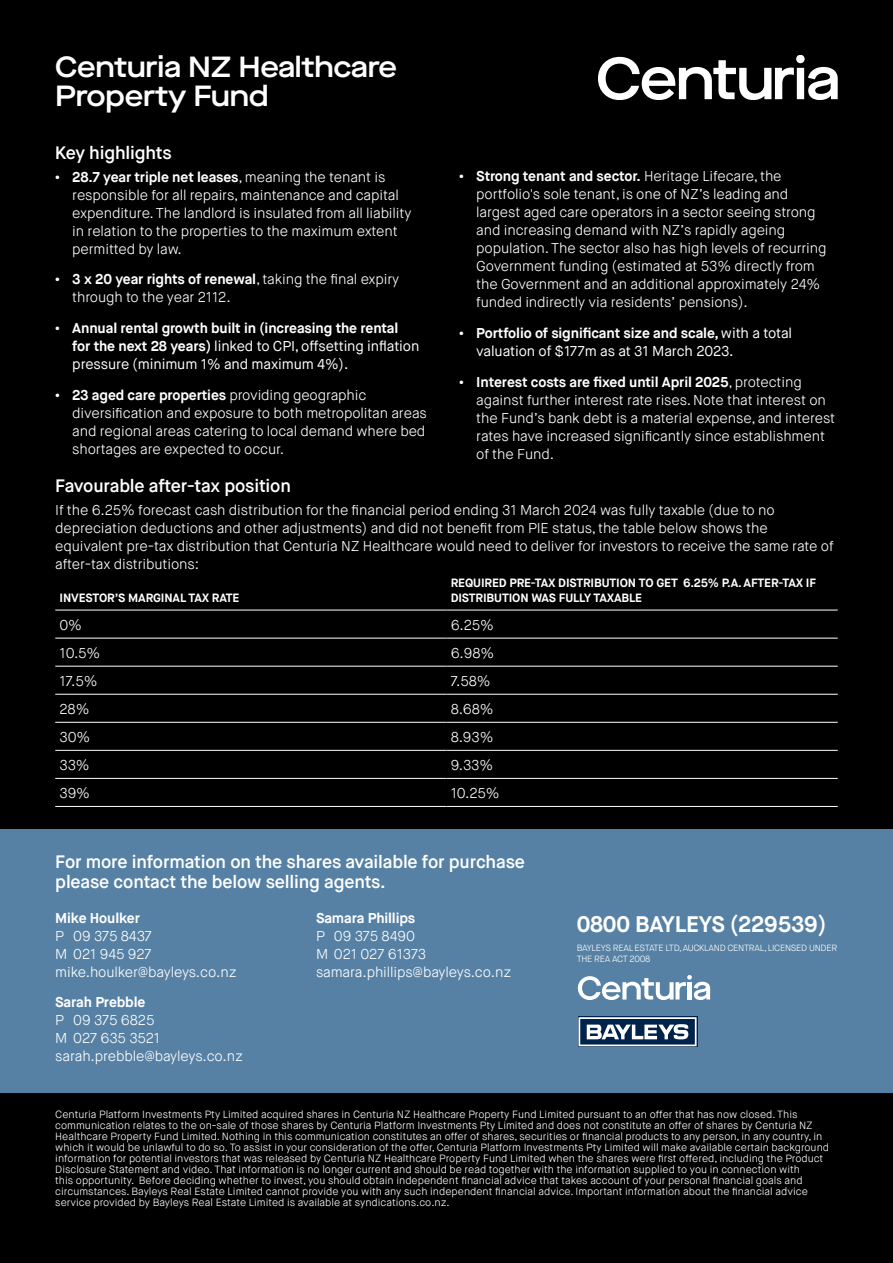
<style>
.page{position:relative;width:893px;height:1263px;background:#000}
.page>*{position:absolute;margin:0;border:0;box-sizing:border-box;transform-origin:0 0}
.t1{font:600 29.1px/28.5px "Maison Neue Extended";letter-spacing:-.01em;color:#fff}
.t2{font:700 22.5px "Maison Neue";letter-spacing:-.01em;color:#fff}
.t3{font:600 18px/19.5px "Maison Neue";letter-spacing:-.01em;color:#fff}
.t4{font:300 14.25px/18px "Maison Neue";letter-spacing:-.01em;color:#fff}
.t5{font:700 14.25px/18px "Maison Neue";letter-spacing:-.01em;color:#fff}
.t6{font:14.25px/18px "Maison Neue";letter-spacing:-.01em;color:#fff}
.t7{font:700 12px/15px "Maison Neue";letter-spacing:-.01em;color:#fff}
.t8{font:300 10.5px/10.9px "Maison Neue";color:#fff}
.t9{font:300 9px/10.8px "Maison Neue";letter-spacing:-.03em;color:#fff}
.s1{font-weight:700}
.s2{font-weight:400}
</style>
<div class="page">
<hr style="left:55px;top:610px;width:391px;height:1px;background:#fff">
<hr style="left:446px;top:610px;width:392px;height:1px;background:#fff">
<hr style="left:55px;top:638px;width:391px;height:1px;background:#fff">
<hr style="left:446px;top:638px;width:392px;height:1px;background:#fff">
<hr style="left:55px;top:666px;width:391px;height:1px;background:#fff">
<hr style="left:446px;top:666px;width:392px;height:1px;background:#fff">
<hr style="left:55px;top:694px;width:391px;height:1px;background:#fff">
<hr style="left:446px;top:694px;width:392px;height:1px;background:#fff">
<hr style="left:55px;top:722px;width:391px;height:1px;background:#fff">
<hr style="left:446px;top:722px;width:392px;height:1px;background:#fff">
<hr style="left:55px;top:750px;width:391px;height:1px;background:#fff">
<hr style="left:446px;top:750px;width:392px;height:1px;background:#fff">
<hr style="left:55px;top:778px;width:391px;height:1px;background:#fff">
<hr style="left:446px;top:778px;width:392px;height:1px;background:#fff">
<hr style="left:55px;top:806px;width:391px;height:1px;background:#fff">
<hr style="left:446px;top:806px;width:392px;height:1px;background:#fff">
<div style="left:0;top:829px;width:893px;height:263px;background:#5681a4"></div>
<svg style="left:578px;top:975px;width:132px;height:25px"></svg>
<svg style="left:578px;top:1016px;width:119px;height:31px"></svg>
<svg style="left:578px;top:1017px;width:119px;height:29px;background:#627790"></svg>
<svg style="left:796px;top:55px;width:9px;height:8px"></svg>
<svg style="left:598px;top:57px;width:240px;height:43px"></svg>
<h1 class="t1" style="left:55px;top:52px;width:343px">Centuria NZ Healthcare<br>Property Fund</h1>
<p class="t3" style="left:55px;top:143px;width:118px">Key highlights</p>
<p class="t4" style="left:72px;top:168px;width:341px;text-indent:-17px"><span class="s1">• 28.7 year triple net leases</span>, meaning the tenant is responsible for all repairs, maintenance and capital expenditure. The landlord is insulated from all liability in relation to the properties to the maximum extent permitted by law.</p>
<p class="t4" style="left:72px;top:270px;width:329px;text-indent:-17px"><span class="s1">• 3 x 20 year rights of renewal</span>, taking the final expiry through to the year 2112.</p>
<p class="t5" style="left:72px;top:319px;width:349px;text-indent:-17px">• Annual rental growth built in (increasing the rental for the next 28 years) <span class="s2">linked to CPI, offsetting inflation pressure (minimum 1% and maximum 4%).</span></p>
<p class="t4" style="left:72px;top:386px;width:356px;text-indent:-17px"><span class="s1">• 23 aged care properties</span> providing geographic diversification and exposure to both metropolitan areas and regional areas catering to local demand where bed shortages are expected to occur.</p>
<p class="t4" style="left:476px;top:168px;width:352px;text-indent:-17px"><span class="s1">• Strong tenant and sector.</span> Heritage Lifecare, the portfolio's sole tenant, is one of NZ’s leading and largest aged care operators in a sector seeing strong and increasing demand with NZ’s rapidly ageing population. The sector also has high levels of recurring Government funding (estimated at 53% directly from the Government and an additional approximately 24% funded indirectly via residents’ pensions).</p>
<p class="t6" style="left:476px;top:324px;width:317px;text-indent:-17px"><span class="s1">• Portfolio of significant size and scale,</span> with a total valuation of $177m as at 31 March 2023.</p>
<p class="t4" style="left:476px;top:373px;width:360px;text-indent:-17px"><span class="s1">• Interest costs are fixed until April 2025</span>, protecting against further interest rate rises. Note that interest on the Fund’s bank debt is a material expense, and interest rates have increased significantly since establishment of the Fund.</p>
<p class="t3" style="left:55px;top:477px;width:237px">Favourable after-tax position</p>
<p class="t4" style="left:55px;top:501px;width:780px">If the 6.25% forecast cash distribution for the financial period ending 31 March 2024 was fully taxable (due to no depreciation deductions and other adjustments) and did not benefit from PIE status, the table below shows the equivalent pre-tax distribution that Centuria NZ Healthcare would need to deliver for investors to receive the same rate of after-tax distributions:</p>
<p class="t7" style="left:60px;top:590px;width:181px">INVESTOR’S MARGINAL TAX RATE</p>
<p class="t7" style="left:451px;top:575px;width:367px">REQUIRED PRE-TAX DISTRIBUTION TO GET 6.25% P.A. AFTER-TAX IF<br>DISTRIBUTION WAS FULLY TAXABLE</p>
<p class="t4" style="left:60px;top:616px;width:24px">0%</p>
<p class="t4" style="left:451px;top:616px;width:45px">6.25%</p>
<p class="t4" style="left:60px;top:644px;width:42px">10.5%</p>
<p class="t4" style="left:451px;top:644px;width:45px">6.98%</p>
<p class="t4" style="left:60px;top:672px;width:39px">17.5%</p>
<p class="t4" style="left:451px;top:672px;width:41px">7.58%</p>
<p class="t4" style="left:60px;top:700px;width:31px">28%</p>
<p class="t4" style="left:451px;top:700px;width:44px">8.68%</p>
<p class="t4" style="left:60px;top:728px;width:32px">30%</p>
<p class="t4" style="left:451px;top:728px;width:44px">8.93%</p>
<p class="t4" style="left:60px;top:756px;width:32px">33%</p>
<p class="t4" style="left:451px;top:756px;width:44px">9.33%</p>
<p class="t4" style="left:60px;top:784px;width:32px">39%</p>
<p class="t4" style="left:451px;top:784px;width:50px">10.25%</p>
<p class="t3" style="left:55px;top:852px;width:471px">For more information on the shares available for purchase please contact the below selling agents.</p>
<p class="t5" style="left:55px;top:909px;width:86px">Mike Houlker</p>
<p class="t4" style="left:55px;top:927px;width:183px">P 09 375 8437<br>M 021 945 927 mike.houlker@bayleys.co.nz</p>
<p class="t5" style="left:55px;top:993px;width:92px">Sarah Prebble</p>
<p class="t4" style="left:55px;top:1012px;width:189px">P 09 375 6825<br>M 027 635 3521 sarah.prebble@bayleys.co.nz</p>
<p class="t5" style="left:316px;top:909px;width:101px">Samara Phillips</p>
<p class="t4" style="left:316px;top:927px;width:197px">P 09 375 8490<br>M 021 027 61373 samara.phillips@bayleys.co.nz</p>
<h2 class="t2" style="left:577px;top:910px;width:251px">0800 BAYLEYS (229539)</h2>
<p class="t9" style="left:577px;top:942px;width:262px">BAYLEYS REAL ESTATE LTD, AUCKLAND CENTRAL, LICENSED UNDER<br>THE REA ACT 2008</p>
<p class="t8" style="left:55px;top:1109px;width:775px">Centuria Platform Investments Pty Limited acquired shares in Centuria NZ Healthcare Property Fund Limited pursuant to an offer that has now closed. This communication relates to the on-sale of those shares by Centuria Platform Investments Pty Limited and does not constitute an offer of shares by Centuria NZ Healthcare Property Fund Limited. Nothing in this communication constitutes an offer of shares, securities or financial products to any person, in any country, in which it would be unlawful to do so. To assist in your consideration of the offer, Centuria Platform Investments Pty Limited will make available certain background information for potential investors that was released by Centuria NZ Healthcare Property Fund Limited when the shares were first offered, including the Product Disclosure Statement and video. That information is no longer current and should be read together with the information supplied to you in connection with<br>this opportunity. Before deciding whether to invest, you should obtain independent financial advice that takes account of your personal financial goals and circumstances. Bayleys Real Estate Limited cannot provide you with any such independent financial advice. Important information about the financial advice service provided by Bayleys Real Estate Limited is available at syndications.co.nz.</p>
</div>
